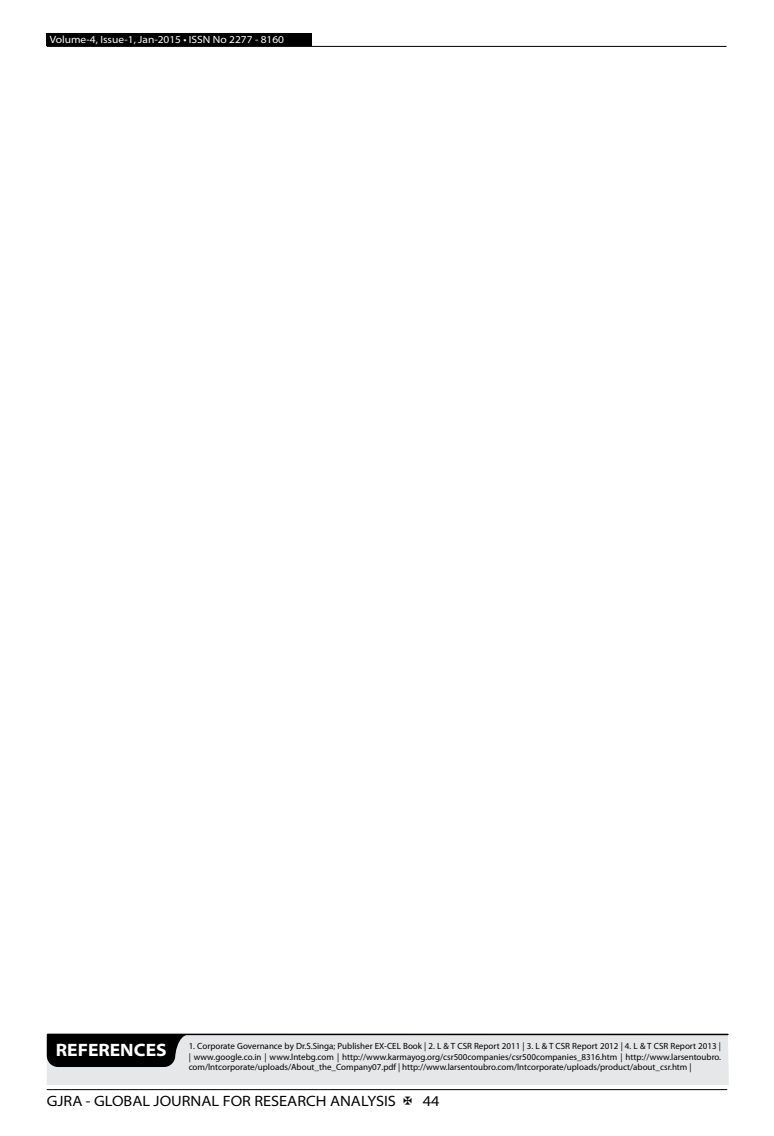
<style>
.page{position:relative;width:774px;height:1136px;background:#fff}
.page>*{position:absolute;margin:0;border:0;box-sizing:border-box;transform-origin:0 0}
.t1{font:semi-expanded 15px "Myriad Pro";color:#000}
.t2{font:semi-expanded 10.5px "Myriad Pro";color:#fff}
.t3{font:9px/10.5px "Myriad Pro";color:#000;text-align:justify}
.s1{font-weight:700;font-stretch:semi-expanded;font-size:18px;color:#fff}
</style>
<div class="page">
<hr style="left:47px;top:1089px;width:680px;height:1px;background:#000">
<div style="left:47px;top:33px;width:265px;height:13px;background:#000"></div>
<hr style="left:47px;top:46px;width:679px;height:1px;background:#000">
<hr style="left:48px;top:1033px;width:680px;height:2px;background:#000">
<svg style="left:47px;top:1034px;width:682px;height:50px;background:#c4c5c6"></svg>
<p class="t2" style="left:50px;top:34px;width:236px">Volume-4, Issue-1, Jan-2015 • ISSN No 2277 - 8160</p>
<p class="t3" style="left:189px;top:1040px;width:534px;text-indent:-133px"><span class="s1">REFERENCES</span> 1. Corporate Governance by Dr.S.Singa; Publisher EX-CEL Book | 2. L &amp; T CSR Report 2011 | 3. L &amp; T CSR Report 2012 | 4. L &amp; T CSR Report 2013 | | www.google.co.in | www.lntebg.com | http://www.karmayog.org/csr500companies/csr500companies_8316.htm | http://www.larsentoubro. com/lntcorporate/uploads/About_the_Company07.pdf | http://www.larsentoubro.com/lntcorporate/uploads/product/about_csr.htm |</p>
<h1 class="t1" style="left:47px;top:1092px;width:351px">GJRA - GLOBAL JOURNAL FOR RESEARCH ANALYSIS</h1>
<h1 class="t1" style="left:423px;top:1092px;width:18px">44</h1>
</div>
